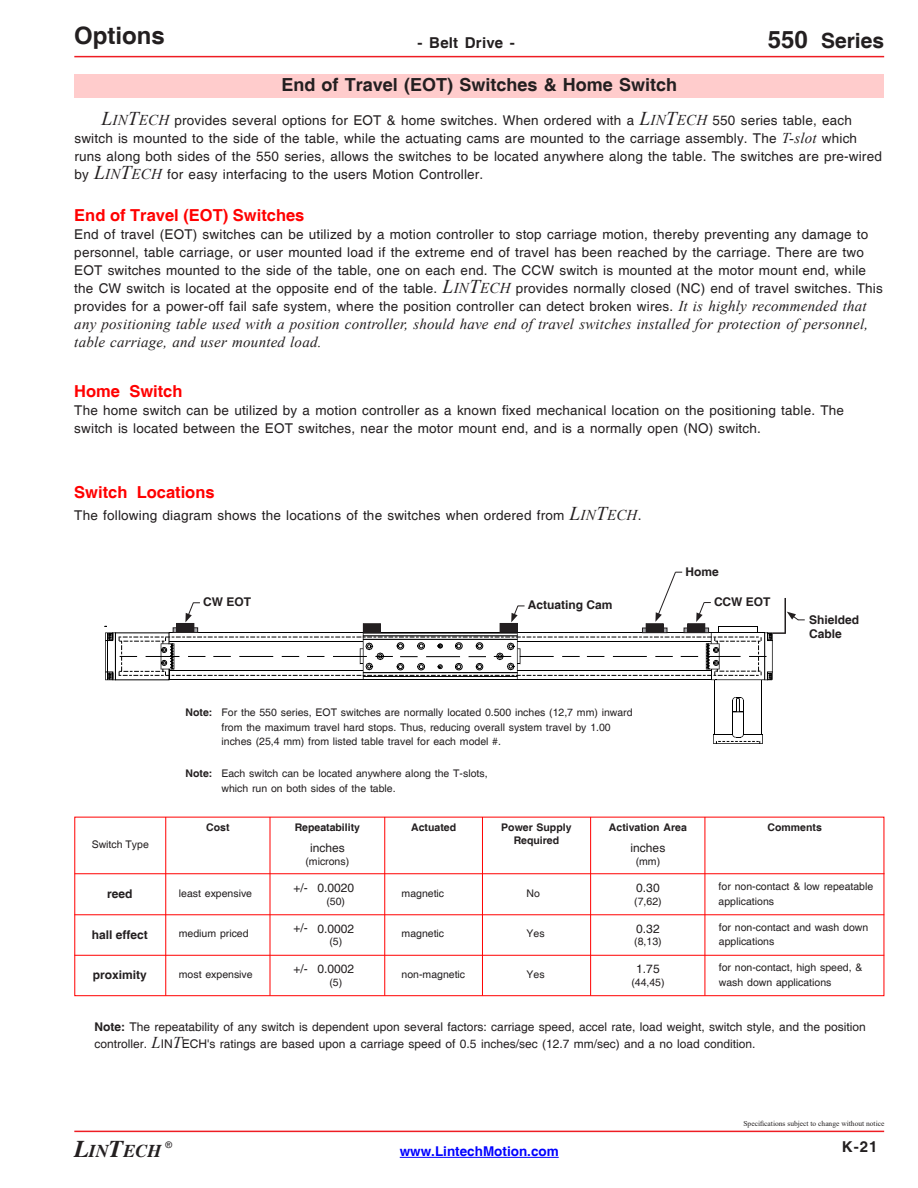
<style>
.page{position:relative;width:918px;height:1188px;background:#fff}
.page>*{position:absolute;margin:0;border:0;box-sizing:border-box;transform-origin:0 0}
.t1{font:700 24px "Helvetica";color:#231f20}
.t2{font:700 21px "Helvetica";color:#231f20}
.t3{font:700 18px "Helvetica";color:#231f20}
.t4{font:italic 700 18px "Times";color:#231f20}
.t5{font:700 16.5px "Helvetica";color:#f00}
.t6{font:italic 15px/18px "Times New Roman";letter-spacing:.01em;color:#231f20}
.t7{font:700 15px "Helvetica";letter-spacing:.015em;color:#231f20}
.t8{font:13.5px/18px "Helvetica";letter-spacing:.015em;color:#231f20}
.t9{font:700 13.5px "Helvetica";color:#00f}
.t10{font:12px/16.2px "Helvetica";color:#231f20}
.t11{font:700 12px/14.4px "Helvetica";color:#231f20}
.t12{font:10.5px/14.4px "Helvetica";color:#231f20}
.t13{font:700 10.5px "Helvetica";color:#231f20}
.t14{font:9px "Helvetica";color:#231f20}
.t15{font:7.5px "Times New Roman";color:#231f20}
.s1{font-size:24px}
.s2{font-family:"Times New Roman";font-style:italic;font-size:19.5px}
.s3{font-family:"Times New Roman";font-style:italic;font-size:15px}
.s4{font-weight:700}
.s5{font-family:"Times New Roman";font-style:italic;font-size:16.5px}
</style>
<div class="page">
<hr style="left:74px;top:56px;width:810px;height:1px;background:#ee1d23">
<hr style="left:74px;top:1131px;width:810px;height:1px;background:#ee1d23">
<hr style="left:400px;top:1157px;width:159px;height:1px;background:#00f">
<hr style="left:714px;top:680px;width:1px;height:54px;background:#000">
<hr style="left:761px;top:680px;width:1px;height:54px;background:#000">
<hr style="left:743px;top:700px;width:1px;height:34px;background:#000">
<hr style="left:732px;top:700px;width:1px;height:34px;background:#000">
<svg style="left:713px;top:734px;width:50px;height:10px"></svg>
<svg style="left:732px;top:697px;width:12px;height:16px"></svg>
<div style="left:74px;top:74px;width:810px;height:24px;background:#fcc"></div>
<div style="left:74px;top:817px;width:810px;height:179px;border:1px solid #f00"></div>
<hr style="left:74px;top:915px;width:810px;height:1px;background:#f00">
<hr style="left:165px;top:817px;width:1px;height:179px;background:#f00">
<hr style="left:270px;top:817px;width:1px;height:179px;background:#f00">
<hr style="left:384px;top:817px;width:1px;height:179px;background:#f00">
<hr style="left:590px;top:817px;width:1px;height:179px;background:#f00">
<hr style="left:74px;top:955px;width:810px;height:1px;background:#f00">
<hr style="left:482px;top:817px;width:1px;height:179px;background:#f00">
<hr style="left:705px;top:817px;width:1px;height:179px;background:#f00">
<hr style="left:75px;top:873px;width:809px;height:1px;background:#f00">
<svg style="left:105px;top:572px;width:700px;height:109px"></svg>
<h1 class="t1" style="left:74px;top:21px;width:92px">Options</h1>
<p class="t7" style="left:418px;top:34px;width:99px">- Belt Drive -</p>
<h2 class="t2" style="left:768px;top:28px;width:118px"><span class="s1">550</span> Series</h2>
<h3 class="t3" style="left:281px;top:73px;width:397px">End of Travel (EOT) Switches &amp; Home Switch</h3>
<p class="t8" style="left:74px;top:112px;width:809px;text-indent:27px"><span class="s2">L</span><span class="s3">IN</span><span class="s2">T</span><span class="s3">ECH</span> provides several options for EOT &amp; home switches. When ordered with a <span class="s2">L</span><span class="s3">IN</span><span class="s2">T</span><span class="s3">ECH</span> 550 series table, each switch is mounted to the side of the table, while the actuating cams are mounted to the carriage assembly. The <span class="s3">T-slot</span> which runs along both sides of the 550 series, allows the switches to be located anywhere along the table. The switches are pre-wired by <span class="s2">L</span><span class="s3">IN</span><span class="s2">T</span><span class="s3">ECH</span> for easy interfacing to the users Motion Controller.</p>
<p class="t5" style="left:74px;top:205px;width:232px">End of Travel (EOT) Switches</p>
<p class="t8" style="left:74px;top:226px;width:810px">End of travel (EOT) switches can be utilized by a motion controller to stop carriage motion, thereby preventing any damage to personnel, table carriage, or user mounted load if the extreme end of travel has been reached by the carriage. There are two EOT switches mounted to the side of the table, one on each end. The CCW switch is mounted at the motor mount end, while the CW switch is located at the opposite end of the table. <span class="s2">L</span><span class="s3">IN</span><span class="s2">T</span><span class="s3">ECH</span> provides normally closed (NC) end of travel switches. This provides for a power-off fail safe system, where the position controller can detect broken wires. <span class="s3">It is highly recommended that</span></p>
<p class="t6" style="left:74px;top:315px;width:795px">any positioning table used with a position controller, should have end of travel switches installed for protection of personnel, table carriage, and user mounted load.</p>
<p class="t5" style="left:74px;top:381px;width:110px">Home Switch</p>
<p class="t8" style="left:74px;top:402px;width:771px">The home switch can be utilized by a motion controller as a known fixed mechanical location on the positioning table. The switch is located between the EOT switches, near the motor mount end, and is a normally open (NO) switch.</p>
<p class="t5" style="left:74px;top:482px;width:142px">Switch Locations</p>
<p class="t8" style="left:74px;top:507px;width:569px">The following diagram shows the locations of the switches when ordered from <span class="s2">L</span><span class="s3">IN</span><span class="s2">T</span><span class="s3">ECH</span>.</p>
<p class="t11" style="left:203px;top:596px;width:49px">CW EOT</p>
<p class="t11" style="left:528px;top:599px;width:86px">Actuating Cam</p>
<p class="t13" style="left:186px;top:706px;width:28px">Note:</p>
<p class="t13" style="left:186px;top:767px;width:28px">Note:</p>
<p class="t12" style="left:222px;top:706px;width:413px">For the 550 series, EOT switches are normally located 0.500 inches (12,7 mm) inward from the maximum travel hard stops. Thus, reducing overall system travel by 1.00 inches (25,4 mm) from listed table travel for each model #.</p>
<p class="t12" style="left:221px;top:767px;width:268px">Each switch can be located anywhere along the T-slots, which run on both sides of the table.</p>
<p class="t11" style="left:685px;top:565px;width:35px">Home</p>
<p class="t11" style="left:714px;top:595px;width:58px">CCW EOT</p>
<p class="t11" style="left:809px;top:613px;width:52px">Shielded<br>Cable</p>
<p class="t13" style="left:206px;top:821px;width:25px">Cost</p>
<p class="t13" style="left:295px;top:821px;width:67px">Repeatability</p>
<p class="t13" style="left:411px;top:821px;width:46px">Actuated</p>
<p class="t13" style="left:501px;top:821px;width:72px">Power Supply</p>
<p class="t13" style="left:609px;top:821px;width:79px">Activation Area</p>
<p class="t13" style="left:514px;top:834px;width:47px">Required</p>
<p class="t13" style="left:768px;top:821px;width:56px">Comments</p>
<p class="t12" style="left:92px;top:838px;width:59px">Switch Type</p>
<p class="t10" style="left:631px;top:841px;width:36px">inches</p>
<p class="t12" style="left:636px;top:855px;width:26px">(mm)</p>
<p class="t10" style="left:310px;top:841px;width:36px">inches</p>
<p class="t12" style="left:306px;top:855px;width:45px">(microns)</p>
<p class="t10" style="left:294px;top:881px;width:62px">+/- 0.0020</p>
<p class="t12" style="left:326px;top:894px;width:20px">(50)</p>
<p class="t10" style="left:294px;top:921px;width:62px">+/- 0.0002</p>
<p class="t12" style="left:329px;top:935px;width:14px">(5)</p>
<p class="t10" style="left:294px;top:962px;width:62px">+/- 0.0002</p>
<p class="t12" style="left:329px;top:975px;width:14px">(5)</p>
<p class="t11" style="left:107px;top:887px;width:27px">reed</p>
<p class="t12" style="left:179px;top:886px;width:75px">least expensive</p>
<p class="t12" style="left:719px;top:880px;width:156px">for non-contact &amp; low repeatable applications</p>
<p class="t10" style="left:636px;top:881px;width:25px">0.30</p>
<p class="t12" style="left:634px;top:894px;width:29px">(7,62)</p>
<p class="t10" style="left:636px;top:921px;width:25px">0.32</p>
<p class="t12" style="left:634px;top:935px;width:29px">(8,13)</p>
<p class="t12" style="left:402px;top:886px;width:44px">magnetic</p>
<p class="t12" style="left:526px;top:886px;width:15px">No</p>
<p class="t11" style="left:92px;top:928px;width:58px">hall effect</p>
<p class="t12" style="left:179px;top:927px;width:71px">medium priced</p>
<p class="t12" style="left:719px;top:920px;width:151px">for non-contact and wash down applications</p>
<p class="t12" style="left:402px;top:927px;width:44px">magnetic</p>
<p class="t12" style="left:527px;top:927px;width:20px">Yes</p>
<p class="t12" style="left:719px;top:961px;width:145px">for non-contact, high speed, &amp; wash down applications</p>
<p class="t10" style="left:636px;top:962px;width:25px">1.75</p>
<p class="t12" style="left:631px;top:975px;width:35px">(44,45)</p>
<p class="t11" style="left:93px;top:968px;width:56px">proximity</p>
<p class="t12" style="left:179px;top:967px;width:75px">most expensive</p>
<p class="t12" style="left:402px;top:967px;width:65px">non-magnetic</p>
<p class="t12" style="left:526px;top:967px;width:20px">Yes</p>
<p class="t10" style="left:94px;top:1019px;width:773px"><span class="s4">Note:</span> The repeatability of any switch is dependent upon several factors: carriage speed, accel rate, load weight, switch style, and the position controller. <span class="s5">L</span>IN<span class="s5">T</span>ECH's ratings are based upon a carriage speed of 0.5 inches/sec (12.7 mm/sec) and a no load condition.</p>
<h3 class="t4" style="left:74px;top:1140px;width:89px"><span class="s1">L</span>IN<span class="s1">T</span>ECH</h3>
<p class="t9" style="left:400px;top:1143px;width:161px">www.LintechMotion.com</p>
<p class="t14" style="left:165px;top:1140px;width:8px">®</p>
<p class="t15" style="left:743px;top:1118px;width:143px">Specifications subject to change without notice</p>
<p class="t7" style="left:842px;top:1137px;width:37px">K-21</p>
</div>
